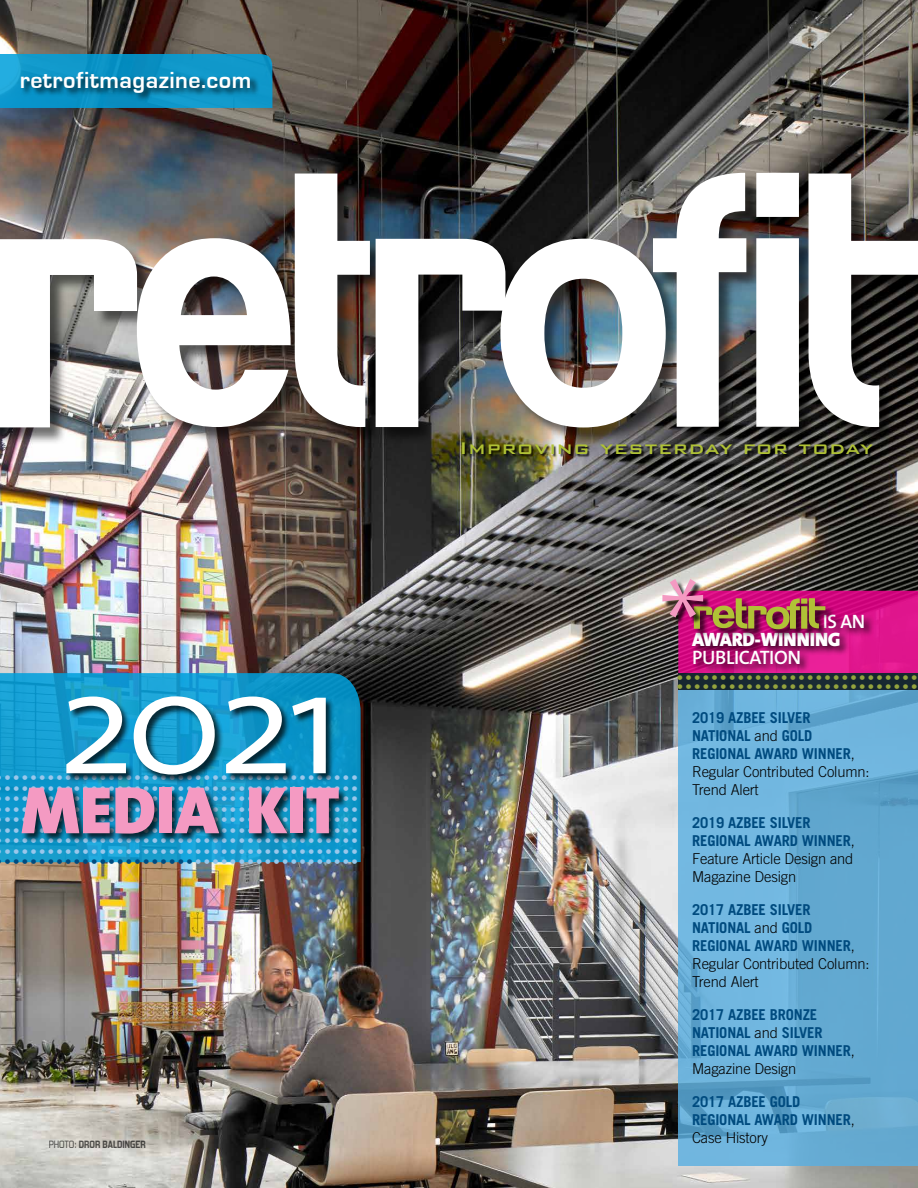
<style>
.page{position:relative;width:918px;height:1188px;background:#fff}
.page>*{position:absolute;margin:0;border:0;box-sizing:border-box;transform-origin:0 0}
.t1{font:300 147px "The Mix";color:#fff;scale:1.09 1}
.t2{font:900 67.5px "The Mix";color:#f49ac2}
.t3{font:700 24px "Eurostile";letter-spacing:.02em;color:#fff}
.t4{font:500 22.5px "Bank Gothic BT";letter-spacing:.04em;color:#b0c236}
.t5{font:600 19.5px "The Mix";letter-spacing:-.02em;color:#fff}
.t6{font:900 19.5px "The Mix";letter-spacing:-.02em;color:#fff}
.t7{font:700 15px/18px "Trade Gothic LT Std";letter-spacing:-.01em;color:#004b7f}
.t8{font:300 15px/18px "Trade Gothic LT Std";letter-spacing:-.01em;color:#000}
.t9{font:700 10.5px "Forgotten Futurist Rg";letter-spacing:.005em;color:#000}
.s1{font-weight:400}
.s2{font-weight:300;color:#000}
.s3{font-weight:700;color:#004b7f}
</style>
<div class="page">
<img style="left:0;top:0;width:918px;height:1188px">
<div style="left:0;top:174px;width:918px;height:271px;background:#000;opacity:.55"></div>
<svg style="left:756px;top:173px;width:43px;height:254px"></svg>
<svg style="left:809px;top:174px;width:109px;height:253px"></svg>
<img style="left:0;top:174px;width:370px;height:253px">
<img style="left:376px;top:173px;width:370px;height:255px">
<svg style="left:0;top:54px;width:272px;height:54px;background:#0f97c9"></svg>
<svg style="left:0;top:673px;width:361px;height:189px;background:#1197c9"></svg>
<div style="left:21px;top:696px;width:327px;height:147px;background:#000;opacity:.75"></div>
<svg style="left:678px;top:690px;width:240px;height:476px;background:#68aed7"></svg>
<div style="left:678px;top:673px;width:240px;height:17px;background:#182933"></div>
<div style="left:21px;top:71px;width:239px;height:31px;background:#000;opacity:.75"></div>
<div style="left:463px;top:443px;width:413px;height:14px;background:#000;opacity:.75"></div>
<svg style="left:5px;top:775px;width:352px;height:5px;background:#0d78a0"></svg>
<svg style="left:5px;top:786px;width:352px;height:15px;background:#0b749d"></svg>
<svg style="left:5px;top:807px;width:352px;height:15px;background:#0a5d7c"></svg>
<svg style="left:5px;top:828px;width:352px;height:15px;background:#0c6d91"></svg>
<svg style="left:5px;top:849px;width:352px;height:15px;background:#259ac4"></svg>
<svg style="left:662px;top:579px;width:256px;height:109px;background:#972b63"></svg>
<h3 class="t3" style="left:20px;top:67px;width:233px">retrofitmagazine.com</h3>
<h1 class="t1" style="left:57px;top:602px;width:262px">2021</h1>
<h2 class="t2" style="left:21px;top:753px;width:320px">MEDIA KIT</h2>
<p class="t9" style="left:49px;top:1138px;width:99px"><span class="s1">PHOTO:</span> DROR BALDINGER</p>
<h3 class="t4" style="left:459px;top:436px;width:416px">Improving yesterday for today</h3>
<h3 class="t5" style="left:823px;top:605px;width:44px">IS AN</h3>
<h3 class="t6" style="left:692px;top:623px;width:150px">AWARD-WINNING</h3>
<h3 class="t5" style="left:692px;top:641px;width:111px">PUBLICATION</h3>
<p class="t7" style="left:692px;top:708px;width:179px">2019 AZBEE SILVER<br>NATIONAL <span class="s2">and</span> GOLD<br>REGIONAL AWARD WINNER<span class="s2">,<br>Regular Contributed Column:<br>Trend Alert</span></p>
<p class="t8" style="left:692px;top:813px;width:164px"><span class="s3">2019 AZBEE SILVER<br>REGIONAL AWARD WINNER</span>,<br>Feature Article Design and<br>Magazine Design</p>
<p class="t7" style="left:692px;top:900px;width:179px">2017 AZBEE SILVER<br>NATIONAL <span class="s2">and</span> GOLD<br>REGIONAL AWARD WINNER<span class="s2">,<br>Regular Contributed Column:<br>Trend Alert</span></p>
<p class="t7" style="left:692px;top:1005px;width:164px">2017 AZBEE BRONZE<br>NATIONAL <span class="s2">and</span> SILVER<br>REGIONAL AWARD WINNER<span class="s2">,<br>Magazine Design</span></p>
<p class="t7" style="left:692px;top:1092px;width:164px">2017 AZBEE GOLD<br>REGIONAL AWARD WINNER<span class="s2">,<br>Case History</span></p>
</div>
